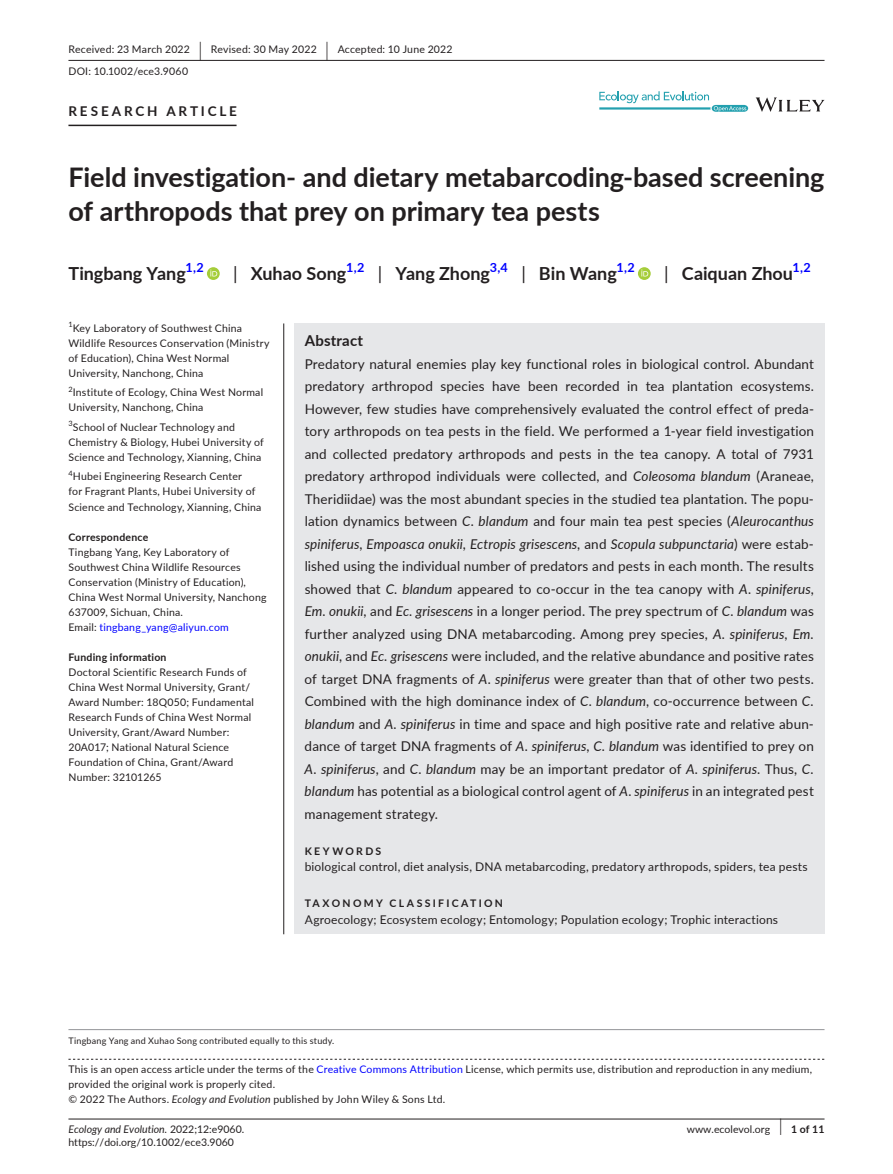
<style>
.page{position:relative;width:893px;height:1174px;background:#fff}
.page>*{position:absolute;margin:0;border:0;box-sizing:border-box;transform-origin:0 0}
.t1{font:700 27px/34.5px "Lato";color:#231f20}
.t2{font:700 18px "Lato";color:#231f20}
.t3{font:700 15px "Lato";letter-spacing:.015em;color:#231f20}
.t4{font:13.5px/22.5px "Lato";letter-spacing:.01em;color:#231f20;text-align:justify}
.t5{font:700 13.5px "Lato";letter-spacing:.21em;color:#231f20}
.t6{font:700 12.6px "Lato";color:#00f}
.t7{font:12px "Lato";letter-spacing:.015em;color:#231f20}
.t8{font:10.5px/15px "Lato";letter-spacing:.02em;color:#231f20}
.t9{font:10.5px "Lato";color:#231f20}
.t10{font:700 10.5px "Lato";letter-spacing:.02em;color:#231f20}
.t11{font:italic 10.5px "Lato";color:#231f20}
.t12{font:700 10.5px "Lato";letter-spacing:.22em;color:#231f20}
.t13{font:9px "Lato";letter-spacing:.025em;color:#231f20}
.t14{font:7.35px "Lato";color:#231f20}
.s1{font-size:19.65px}
.s2{font-weight:400}
.s3{color:#00f}
.s4{font-style:italic}
.s5{font-style:normal}
.s6{font-weight:400;font-size:17.4px}
</style>
<div class="page">
<hr style="left:68px;top:1118px;width:756px;height:1px;background:#231f20">
<svg style="left:756px;top:97px;width:68px;height:15px"></svg>
<svg style="left:599px;top:91px;width:149px;height:21px"></svg>
<hr style="left:68px;top:60px;width:756px;height:1px;background:#231f20">
<hr style="left:68px;top:125px;width:169px;height:1px;background:#231f20">
<svg style="left:207px;top:267px;width:13px;height:13px"></svg>
<svg style="left:210px;top:269px;width:7px;height:7px"></svg>
<svg style="left:638px;top:267px;width:13px;height:13px"></svg>
<svg style="left:641px;top:269px;width:7px;height:7px"></svg>
<svg style="left:68px;top:1058px;width:756px;height:1px"></svg>
<hr style="left:68px;top:1029px;width:756px;height:1px;background:#939598">
<div style="left:294px;top:323px;width:530px;height:611px;background:#e6e7e9"></div>
<hr style="left:283px;top:323px;width:1px;height:611px;background:#231f20">
<p class="t8" style="left:68px;top:38px;width:386px;line-height:21.8px">Received: 23 March 2022 <span class="s1">|</span> Revised: 30 May 2022 <span class="s1">|</span> Accepted: 10 June 2022<br>DOI: 10.1002/ece3.9060</p>
<p class="t5" style="left:68px;top:101px;width:170px">RESEARCH ARTICLE</p>
<h1 class="t1" style="left:68px;top:159px;width:757px">Field investigation- and dietary metabarcoding-based screening of arthropods that prey on primary tea pests</h1>
<h2 class="t2" style="left:68px;top:260px;width:119px">Tingbang Yang</h2>
<p class="t6" style="left:186px;top:258px;width:20px">1,2</p>
<h2 class="t2" style="left:233px;top:260px;width:115px"><span class="s2">|</span> Xuhao Song</h2>
<p class="t6" style="left:346px;top:258px;width:20px">1,2</p>
<h2 class="t2" style="left:378px;top:260px;width:114px"><span class="s2">|</span> Yang Zhong</h2>
<p class="t6" style="left:490px;top:258px;width:19px">3,4</p>
<h2 class="t2" style="left:521px;top:260px;width:97px"><span class="s2">|</span> Bin Wang</h2>
<p class="t6" style="left:617px;top:258px;width:20px">1,2</p>
<h2 class="t2" style="left:664px;top:260px;width:130px"><span class="s2">|</span> Caiquan Zhou</h2>
<p class="t6" style="left:792px;top:258px;width:20px">1,2</p>
<p class="t14" style="left:68px;top:319px;width:6px">1</p>
<p class="t8" style="left:68px;top:320px;width:203px;text-indent:4px">Key Laboratory of Southwest China Wildlife Resources Conservation (Ministry of Education), China West Normal University, Nanchong, China</p>
<p class="t14" style="left:68px;top:384px;width:6px">2</p>
<p class="t8" style="left:68px;top:385px;width:196px;text-indent:4px">Institute of Ecology, China West Normal<br>University, Nanchong, China</p>
<p class="t8" style="left:68px;top:419px;width:197px"><sup>3</sup>School of Nuclear Technology and<br>Chemistry &amp; Biology, Hubei University of<br>Science and Technology, Xianning, China</p>
<p class="t8" style="left:68px;top:469px;width:194px"><sup>4</sup>Hubei Engineering Research Center<br>for Fragrant Plants, Hubei University of<br>Science and Technology, Xianning, China</p>
<p class="t10" style="left:68px;top:529px;width:81px">Correspondence</p>
<p class="t8" style="left:68px;top:544px;width:200px">Tingbang Yang, Key Laboratory of Southwest China Wildlife Resources Conservation (Ministry of Education), China West Normal University, Nanchong 637009, Sichuan, China.<br>Email: <span class="s3">tingbang_yang@aliyun.com</span></p>
<p class="t10" style="left:68px;top:649px;width:100px">Funding information</p>
<p class="t8" style="left:68px;top:664px;width:187px">Doctoral Scientific Research Funds of China West Normal University, Grant/ Award Number: 18Q050; Fundamental Research Funds of China West Normal University, Grant/Award Number:<br>20A017; National Natural Science Foundation of China, Grant/Award Number: 32101265</p>
<p class="t3" style="left:305px;top:329px;width:60px">Abstract</p>
<p class="t4" style="left:305px;top:352px;width:511px">Predatory natural enemies play key functional roles in biological control. Abundant predatory arthropod species have been recorded in tea plantation ecosystems.<br>However, few studies have comprehensively evaluated the control effect of preda&shy;tory arthropods on tea pests in the field. We performed a 1-year field investigation and collected predatory arthropods and pests in the tea canopy. A total of 7931 predatory arthropod individuals were collected, and <span class="s4">Coleosoma blandum</span> (Araneae, Theridiidae) was the most abundant species in the studied tea plantation. The popu&shy;lation dynamics between <span class="s4">C. blandum</span> and four main tea pest species (<span class="s4">Aleurocanthus spiniferus</span>, <span class="s4">Empoasca onukii</span>, <span class="s4">Ectropis grisescens</span>, and <span class="s4">Scopula subpunctaria</span>) were estab&shy;lished using the individual number of predators and pests in each month. The results showed that <span class="s4">C. blandum</span> appeared to co-occur in the tea canopy with <span class="s4">A. spiniferus</span>, <span class="s4">Em. onukii</span>, and <span class="s4">Ec. grisescens</span> in a longer period. The prey spectrum of <span class="s4">C. blandum</span> was further analyzed using DNA metabarcoding. Among prey species, <span class="s4">A. spiniferus</span>, <span class="s4">Em. onukii</span>, and <span class="s4">Ec. grisescens</span> were included, and the relative abundance and positive rates of target DNA fragments of <span class="s4">A. spiniferus</span> were greater than that of other two pests.<br>Combined with the high dominance index of <span class="s4">C. blandum</span>, co-occurrence between <span class="s4">C. blandum</span> and <span class="s4">A. spiniferus</span> in time and space and high positive rate and relative abun&shy;dance of target DNA fragments of <span class="s4">A. spiniferus</span>, <span class="s4">C. blandum</span> was identified to prey on <span class="s4">A. spiniferus</span>, and <span class="s4">C. blandum</span> may be an important predator of <span class="s4">A. spiniferus</span>. Thus, <span class="s4">C. blandum</span> has potential as a biological control agent of <span class="s4">A. spiniferus</span> in an integrated pest management strategy.</p>
<p class="t12" style="left:305px;top:843px;width:78px">KEYWORDS</p>
<p class="t7" style="left:305px;top:858px;width:504px">biological control, diet analysis, DNA metabarcoding, predatory arthropods, spiders, tea pests</p>
<p class="t12" style="left:305px;top:895px;width:200px">TAXONOMY CLASSIFICATION</p>
<p class="t7" style="left:305px;top:910px;width:475px">Agroecology; Ecosystem ecology; Entomology; Population ecology; Trophic interactions</p>
<p class="t13" style="left:68px;top:1033px;width:267px">Tingbang Yang and Xuhao Song contributed equally to this study.</p>
<p class="t8" style="left:68px;top:1061px;width:745px">This is an open access article under the terms of the <span class="s3">Creative Commons Attribution</span> License, which permits use, distribution and reproduction in any medium, provided the original work is properly cited.<br>© 2022 The Authors. <span class="s4">Ecology and Evolution</span> published by John Wiley &amp; Sons Ltd.</p>
<p class="t11" style="left:68px;top:1121px;width:177px">Ecology and Evolution. <span class="s5">2022;12:e9060.</span></p>
<p class="t10" style="left:779px;top:1121px;width:46px"><span class="s6">|</span> 1 of 11</p>
<p class="t9" style="left:68px;top:1135px;width:167px">https://doi.org/10.1002/ece3.9060</p>
<p class="t9" style="left:687px;top:1121px;width:85px">www.ecolevol.org</p>
</div>
